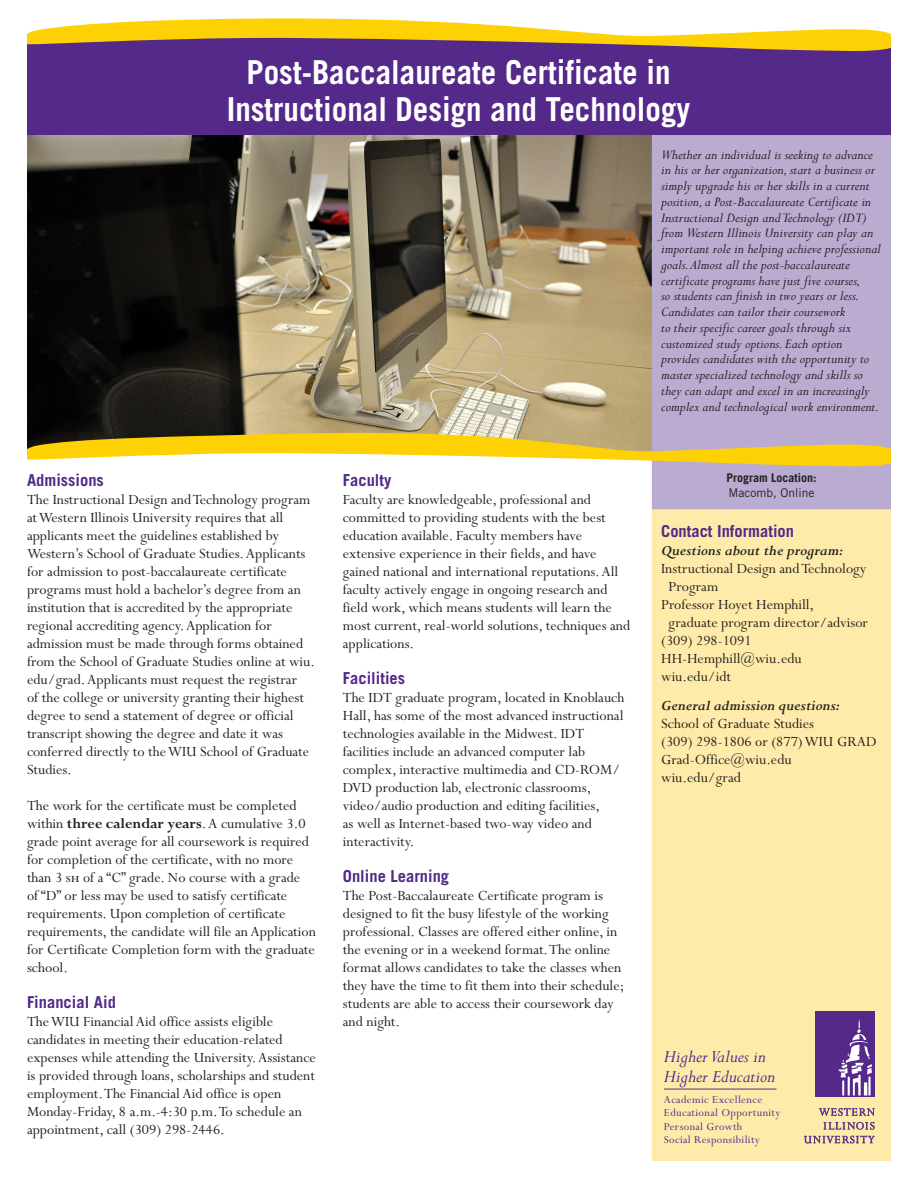
<style>
.page{position:relative;width:918px;height:1188px;background:#fff}
.page>*{position:absolute;margin:0;border:0;box-sizing:border-box;transform-origin:0 0}
.field_of_study_nam{font:700 33px/37.5px "Trade Gothic";color:#fff;text-align:center;scale:.94 1}
.HVinHEd{font:italic 19.5px/19.5px "Perpetua";color:#542989}
.subhead_1_purple{font:700 16.5px "Trade Gothic";color:#542989}
.body___L_unordered{font:15.75px/18px "Perpetua";color:#231f20}
.contact_info{font:15.75px/18px "Perpetua";color:#231f20}
.contact_info_subhe{font:italic 700 15.75px "Perpetua";color:#231f20}
.program_descriptio{font:italic 15px/15.8px "Perpetua";color:#231f20}
.t1{font:12px "Perpetua";letter-spacing:.03em;color:#542989}
.subhead_1_purple-2{font:700 12px "Trade Gothic";color:#231f20}
.program_location{font:12px "Trade Gothic";color:#231f20}
.s1{font-weight:700}
.s2{font-family:"Perpetua SC"}
</style>
<div class="page">
<img style="left:27px;top:135px;width:625px;height:293px">
<div style="left:653px;top:510px;width:237px;height:650px;background:#ffeba9"></div>
<div style="left:652px;top:509px;width:239px;height:652px;border:2px solid #ffeba9"></div>
<div style="left:653px;top:134px;width:237px;height:317px;background:#baabd1"></div>
<div style="left:652px;top:134px;width:239px;height:318px;border:2px solid #baabd1"></div>
<div style="left:653px;top:461px;width:237px;height:48px;background:#baabd1"></div>
<div style="left:27px;top:38px;width:864px;height:97px;background:#542989"></div>
<svg style="left:27px;top:428px;width:864px;height:41px"></svg>
<svg style="left:27px;top:18px;width:864px;height:33px"></svg>
<div style="left:815px;top:1011px;width:59px;height:86px;background:#542989"></div>
<svg style="left:838px;top:1020px;width:34px;height:75px"></svg>
<svg style="left:819px;top:1108px;width:56px;height:8px"></svg>
<svg style="left:824px;top:1122px;width:51px;height:8px"></svg>
<svg style="left:804px;top:1136px;width:71px;height:7px"></svg>
<hr style="left:664px;top:1089px;width:113px;height:1px;background:#542989">
<p class="field_of_study_nam" style="left:227px;top:53px;width:495px">Post-Baccalaureate Certificate in<br>Instructional Design and Technology</p>
<p class="subhead_1_purple" style="left:27px;top:470px;width:78px">Admissions</p>
<p class="body___L_unordered" style="left:27px;top:491px;width:290px">The Instructional Design and Technology program at Western Illinois University requires that all applicants meet the guidelines established by Western’s School of Graduate Studies. Applicants for admission to post-baccalaureate certificate programs must hold a bachelor’s degree from an institution that is accredited by the appropriate regional accrediting agency. Application for admission must be made through forms obtained from the School of Graduate Studies online at wiu. edu/grad. Applicants must request the registrar<br>of the college or university granting their highest degree to send a statement of degree or official transcript showing the degree and date it was conferred directly to the WIU School of Graduate Studies.</p>
<p class="body___L_unordered" style="left:27px;top:797px;width:290px">The work for the certificate must be completed within <span class="s1">three calendar years</span>. A cumulative 3.0 grade point average for all coursework is required for completion of the certificate, with no more than 3 <span class="s2">sh</span> of a “C” grade. No course with a grade<br>of “D” or less may be used to satisfy certificate requirements. Upon completion of certificate requirements, the candidate will file an Application for Certificate Completion form with the graduate school.</p>
<p class="subhead_1_purple" style="left:27px;top:992px;width:90px">Financial Aid</p>
<p class="body___L_unordered" style="left:27px;top:1013px;width:290px">The WIU Financial Aid office assists eligible candidates in meeting their education-related expenses while attending the University. Assistance is provided through loans, scholarships and student employment. The Financial Aid office is open Monday-Friday, 8 a.m.-4:30 p.m. To schedule an appointment, call (309) 298-2446.</p>
<p class="subhead_1_purple" style="left:343px;top:470px;width:50px">Faculty</p>
<p class="body___L_unordered" style="left:343px;top:491px;width:289px">Faculty are knowledgeable, professional and committed to providing students with the best education available. Faculty members have extensive experience in their fields, and have gained national and international reputations. All faculty actively engage in ongoing research and field work, which means students will learn the most current, real-world solutions, techniques and applications.</p>
<p class="subhead_1_purple" style="left:343px;top:668px;width:64px">Facilities</p>
<p class="body___L_unordered" style="left:343px;top:689px;width:283px">The IDT graduate program, located in Knoblauch Hall, has some of the most advanced instructional technologies available in the Midwest. IDT facilities include an advanced computer lab complex, interactive multimedia and CD-ROM/ DVD production lab, electronic classrooms, video/audio production and editing facilities,<br>as well as Internet-based two-way video and interactivity.</p>
<p class="subhead_1_purple" style="left:343px;top:866px;width:108px">Online Learning</p>
<p class="body___L_unordered" style="left:343px;top:887px;width:283px">The Post-Baccalaureate Certificate program is designed to fit the busy lifestyle of the working professional. Classes are offered either online, in the evening or in a weekend format. The online format allows candidates to take the classes when they have the time to fit them into their schedule; students are able to access their coursework day and night.</p>
<p class="program_descriptio" style="left:661px;top:147px;width:221px">Whether an individual is seeking to advance in his or her organization, start a business or simply upgrade his or her skills in a current position, a Post-Baccalaureate Certificate in Instructional Design and Technology (IDT) from Western Illinois University can play an important role in helping achieve professional goals. Almost all the post-baccalaureate certificate programs have just five courses,<br>so students can finish in two years or less.<br>Candidates can tailor their coursework<br>to their specific career goals through six customized study options. Each option provides candidates with the opportunity to master specialized technology and skills so they can adapt and excel in an increasingly complex and technological work environment.</p>
<p class="subhead_1_purple-2" style="left:726px;top:470px;width:91px">Program Location:</p>
<p class="program_location" style="left:728px;top:485px;width:88px">Macomb, Online</p>
<p class="subhead_1_purple" style="left:661px;top:521px;width:134px">Contact Information</p>
<p class="contact_info_subhe" style="left:661px;top:542px;width:184px">Questions about the program:</p>
<p class="contact_info" style="left:669px;top:560px;width:199px;text-indent:-8px">Instructional Design and Technology<br>Program</p>
<p class="contact_info" style="left:669px;top:596px;width:201px;text-indent:-8px">Professor Hoyet Hemphill,<br>graduate program director/advisor</p>
<p class="contact_info" style="left:661px;top:632px;width:92px">(309) 298-1091</p>
<p class="contact_info" style="left:661px;top:650px;width:142px">HH-Hemphill@wiu.edu</p>
<p class="contact_info" style="left:661px;top:668px;width:72px">wiu.edu/idt</p>
<p class="contact_info_subhe" style="left:661px;top:697px;width:180px">General admission questions:</p>
<p class="contact_info" style="left:661px;top:715px;width:155px">School of Graduate Studies</p>
<p class="contact_info" style="left:661px;top:733px;width:217px">(309) 298-1806 or (877) WIU GRAD</p>
<p class="contact_info" style="left:661px;top:751px;width:132px">Grad-Office@wiu.edu</p>
<p class="contact_info" style="left:661px;top:769px;width:81px">wiu.edu/grad</p>
<p class="HVinHEd" style="left:664px;top:1048px;width:113px">Higher Values in<br>Higher Education</p>
<p class="t1" style="left:664px;top:1093px;width:100px">Academic Excellence</p>
<p class="t1" style="left:664px;top:1107px;width:118px">Educational Opportunity</p>
<p class="t1" style="left:664px;top:1120px;width:80px">Personal Growth</p>
<p class="t1" style="left:664px;top:1134px;width:98px">Social Responsibility</p>
</div>
